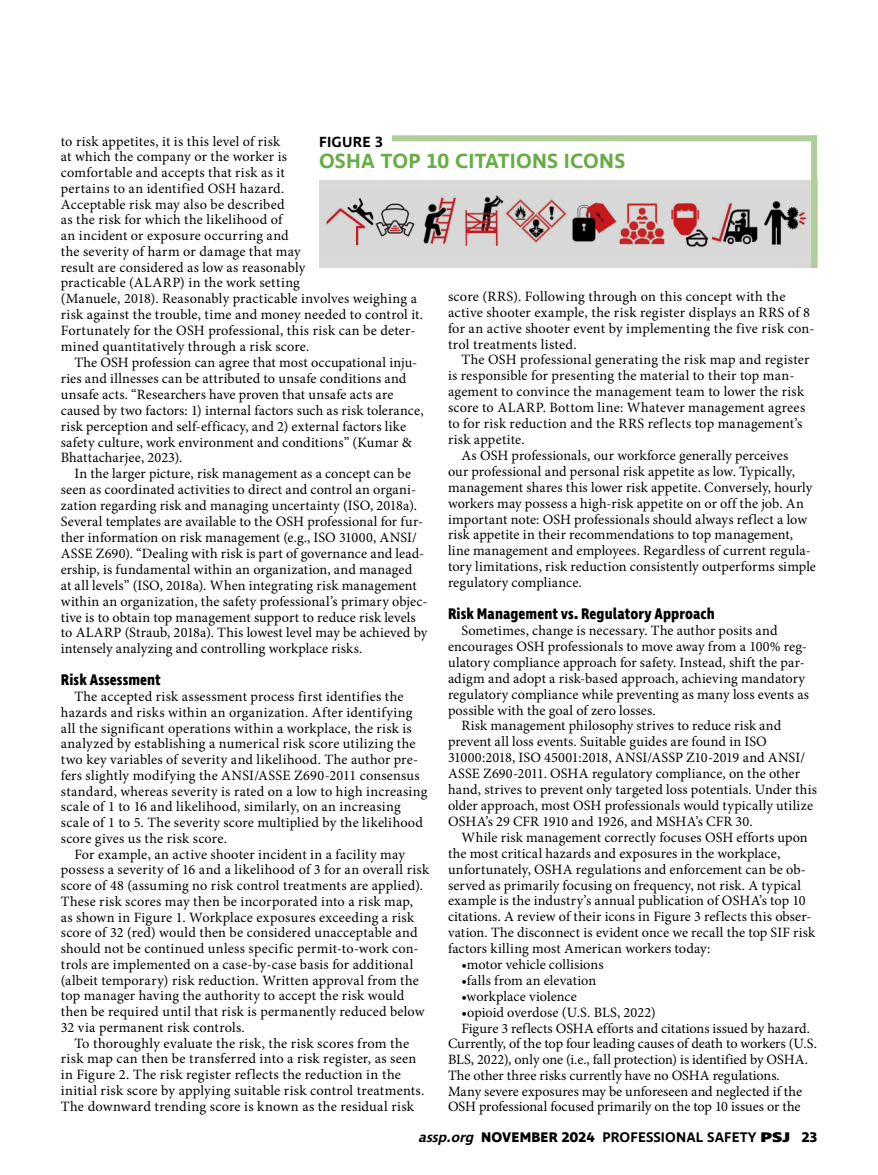
<style>
.page{position:relative;width:878px;height:1175px;background:#fff}
.page>*{position:absolute;margin:0;border:0;box-sizing:border-box;transform-origin:0 0}
.t1{font:600 21px "Ingra";letter-spacing:.01em;color:#67ad45}
.t2{font:700 15.75px "Ingra Cd";letter-spacing:.005em;color:#000}
.t3{font:600 15px "Ingra";letter-spacing:.015em;color:#000}
.t4{font:14.25px/15.9px "Minion Pro";letter-spacing:.01em;color:#000}
.t5{font:14.25px "Minion Pro";letter-spacing:-.01em;color:#000}
.t6{font:14.25px "Minion Pro";letter-spacing:.03em;color:#000}
.t7{font:600 14.25px "Ingra";letter-spacing:.01em;color:#000}
.s1{font-style:italic}
.s2{font-weight:700}
.s3{font-weight:800}
</style>
<div class="page">
<div style="left:319px;top:181px;width:498px;height:87px;background:#d9d9d7"></div>
<div style="left:392px;top:135px;width:425px;height:6px;background:#b0ce98"></div>
<div style="left:811px;top:135px;width:6px;height:133px;background:#b0ce98"></div>
<img style="left:326px;top:195px;width:481px;height:52px">
<p class="t4" style="left:61px;top:133px;width:364px">to risk appetites, it is this level of risk<br>at which the company or the worker is<br>comfortable and accepts that risk as it<br>pertains to an identified OSH hazard.<br>Acceptable risk may also be described<br>as the risk for which the likelihood of<br>an incident or exposure occurring and<br>the severity of harm or damage that may<br>result are considered as low as reasonably<br>practicable (ALARP) in the work setting<br>(Manuele, 2018). Reasonably practicable involves weighing a risk against the trouble, time and money needed to control it.<br>Fortunately for the OSH professional, this risk can be deter&shy;mined quantitatively through a risk score.</p>
<p class="t4" style="left:61px;top:354px;width:364px;text-indent:13px">The OSH profession can agree that most occupational inju&shy;ries and illnesses can be attributed to unsafe conditions and unsafe acts. “Researchers have proven that unsafe acts are caused by two factors: 1) internal factors such as risk tolerance, risk perception and self-efficacy, and 2) external factors like safety culture, work environment and conditions” (Kumar &amp; Bhattacharjee, 2023).</p>
<p class="t4" style="left:61px;top:466px;width:368px;text-indent:13px">In the larger picture, risk management as a concept can be seen as coordinated activities to direct and control an organi&shy;zation regarding risk and managing uncertainty (ISO, 2018a).<br>Several templates are available to the OSH professional for fur&shy;ther information on risk management (e.g., ISO 31000, ANSI/ ASSE Z690). “Dealing with risk is part of governance and lead&shy;ership, is fundamental within an organization, and managed<br>at all levels” (ISO, 2018a). When integrating risk management within an organization, the safety professional’s primary objec&shy;tive is to obtain top management support to reduce risk levels to ALARP (Straub, 2018a). This lowest level may be achieved by intensely analyzing and controlling workplace risks.</p>
<p class="t2" style="left:61px;top:670px;width:102px">Risk Assessment</p>
<p class="t4" style="left:74px;top:688px;width:331px">The accepted risk assessment process first identifies the</p>
<p class="t6" style="left:61px;top:702px;width:353px">hazards and risks within an organization. After identifying</p>
<p class="t4" style="left:61px;top:720px;width:352px">all the significant operations within a workplace, the risk is</p>
<p class="t4" style="left:61px;top:736px;width:356px">analyzed by establishing a numerical risk score utilizing the</p>
<p class="t4" style="left:61px;top:751px;width:359px">two key variables of severity and likelihood. The author pre-</p>
<p class="t4" style="left:61px;top:767px;width:360px">fers slightly modifying the ANSI/ASSE Z690-2011 consensus</p>
<p class="t4" style="left:61px;top:783px;width:368px">standard, whereas severity is rated on a low to high increasing</p>
<p class="t4" style="left:61px;top:799px;width:341px">scale of 1 to 16 and likelihood, similarly, on an increasing</p>
<p class="t4" style="left:61px;top:814px;width:363px">scale of 1 to 5. The severity score multiplied by the likelihood</p>
<p class="t4" style="left:61px;top:830px;width:168px">score gives us the risk score.</p>
<p class="t4" style="left:74px;top:846px;width:332px">For example, an active shooter incident in a facility may</p>
<p class="t4" style="left:61px;top:862px;width:370px">possess a severity of 16 and a likelihood of 3 for an overall risk</p>
<p class="t4" style="left:61px;top:877px;width:364px">score of 48 (assuming no risk control treatments are applied).</p>
<p class="t4" style="left:61px;top:893px;width:354px">These risk scores may then be incorporated into a risk map,</p>
<p class="t4" style="left:61px;top:909px;width:355px">as shown in Figure 1. Workplace exposures exceeding a risk</p>
<p class="t4" style="left:61px;top:925px;width:358px">score of 32 (red) would then be considered unacceptable and</p>
<p class="t4" style="left:61px;top:940px;width:359px">should not be continued unless specific permit-to-work con-</p>
<p class="t4" style="left:61px;top:956px;width:354px">trols are implemented on a case-by-case basis for additional</p>
<p class="t4" style="left:61px;top:972px;width:359px">(albeit temporary) risk reduction. Written approval from the</p>
<p class="t4" style="left:61px;top:988px;width:345px">top manager having the authority to accept the risk would</p>
<p class="t4" style="left:61px;top:1003px;width:365px">then be required until that risk is permanently reduced below</p>
<p class="t4" style="left:61px;top:1019px;width:185px">32 via permanent risk controls.</p>
<p class="t4" style="left:74px;top:1035px;width:336px">To thoroughly evaluate the risk, the risk scores from the</p>
<p class="t4" style="left:61px;top:1051px;width:357px">risk map can then be transferred into a risk register, as seen</p>
<p class="t4" style="left:61px;top:1066px;width:341px">in Figure 2. The risk register reflects the reduction in the</p>
<p class="t4" style="left:61px;top:1082px;width:365px">initial risk score by applying suitable risk control treatments.</p>
<p class="t4" style="left:61px;top:1098px;width:355px">The downward trending score is known as the residual risk</p>
<p class="t3" style="left:319px;top:132px;width:66px">FIGURE 3</p>
<h1 class="t1" style="left:319px;top:148px;width:308px">OSHA TOP 10 CITATIONS ICONS</h1>
<p class="t4" style="left:448px;top:288px;width:368px">score (RRS). Following through on this concept with the active shooter example, the risk register displays an RRS of 8 for an active shooter event by implementing the five risk con&shy;trol treatments listed.</p>
<p class="t4" style="left:448px;top:352px;width:363px;text-indent:13px">The OSH professional generating the risk map and register is responsible for presenting the material to their top man&shy;agement to convince the management team to lower the risk score to ALARP. Bottom line: Whatever management agrees to for risk reduction and the RRS reflects top management’s risk appetite.</p>
<p class="t4" style="left:448px;top:447px;width:369px;text-indent:13px">As OSH professionals, our workforce generally perceives<br>our professional and personal risk appetite as low. Typically, management shares this lower risk appetite. Conversely, hourly workers may possess a high-risk appetite on or off the job. An important note: OSH professionals should always reflect a low risk appetite in their recommendations to top management, line management and employees. Regardless of current regula&shy;tory limitations, risk reduction consistently outperforms simple regulatory compliance.</p>
<p class="t2" style="left:448px;top:604px;width:268px">Risk Management vs. Regulatory Approach</p>
<p class="t4" style="left:461px;top:622px;width:317px">Sometimes, change is necessary. The author posits and</p>
<p class="t4" style="left:448px;top:638px;width:360px">encourages OSH professionals to move away from a 100% reg-</p>
<p class="t4" style="left:448px;top:654px;width:358px">ulatory compliance approach for safety. Instead, shift the par-</p>
<p class="t4" style="left:448px;top:670px;width:358px">adigm and adopt a risk-based approach, achieving mandatory</p>
<p class="t4" style="left:448px;top:686px;width:362px">regulatory compliance while preventing as many loss events as</p>
<p class="t4" style="left:448px;top:702px;width:209px">possible with the goal of zero losses.</p>
<p class="t4" style="left:461px;top:718px;width:321px">Risk management philosophy strives to reduce risk and</p>
<p class="t4" style="left:448px;top:734px;width:320px">prevent all loss events. Suitable guides are found in ISO</p>
<p class="t4" style="left:448px;top:750px;width:358px">31000:2018, ISO 45001:2018, ANSI/ASSP Z10-2019 and ANSI/</p>
<p class="t4" style="left:448px;top:765px;width:353px">ASSE Z690-2011. OSHA regulatory compliance, on the other</p>
<p class="t4" style="left:448px;top:781px;width:370px">hand, strives to prevent only targeted loss potentials. Under this</p>
<p class="t4" style="left:448px;top:797px;width:366px">older approach, most OSH professionals would typically utilize</p>
<p class="t4" style="left:448px;top:813px;width:306px">OSHA’s 29 CFR 1910 and 1926, and MSHA’s CFR 30.</p>
<p class="t4" style="left:461px;top:829px;width:347px">While risk management correctly focuses OSH efforts upon</p>
<p class="t4" style="left:448px;top:845px;width:334px">the most critical hazards and exposures in the workplace,</p>
<p class="t4" style="left:448px;top:861px;width:359px">unfortunately, OSHA regulations and enforcement can be ob-</p>
<p class="t4" style="left:448px;top:877px;width:355px">served as primarily focusing on frequency, not risk. A typical</p>
<p class="t4" style="left:448px;top:893px;width:359px">example is the industry’s annual publication of OSHA’s top 10</p>
<p class="t4" style="left:448px;top:909px;width:365px">citations. A review of their icons in Figure 3 reflects this obser-</p>
<p class="t4" style="left:448px;top:924px;width:368px">vation. The disconnect is evident once we recall the top SIF risk</p>
<p class="t4" style="left:448px;top:940px;width:264px">factors killing most American workers today:</p>
<p class="t4" style="left:461px;top:956px;width:144px">•motor vehicle collisions</p>
<p class="t4" style="left:461px;top:972px;width:136px">•falls from an elevation</p>
<p class="t4" style="left:461px;top:988px;width:117px">•workplace violence</p>
<p class="t4" style="left:461px;top:1004px;width:195px">•opioid overdose (U.S. BLS, 2022)</p>
<p class="t4" style="left:461px;top:1020px;width:350px">Figure 3 reflects OSHA efforts and citations issued by hazard.</p>
<p class="t5" style="left:448px;top:1034px;width:370px">Currently, of the top four leading causes of death to workers (U.S.</p>
<p class="t4" style="left:448px;top:1051px;width:361px">BLS, 2022), only one (i.e., fall protection) is identified by OSHA.</p>
<p class="t4" style="left:448px;top:1067px;width:333px">The other three risks currently have no OSHA regulations.</p>
<p class="t4" style="left:448px;top:1083px;width:355px">Many severe exposures may be unforeseen and neglected if the</p>
<p class="t4" style="left:448px;top:1098px;width:354px">OSH professional focused primarily on the top 10 issues or the</p>
<p class="t7" style="left:418px;top:1128px;width:400px"><span class="s1">assp.org</span> <span class="s2">NOVEMBER 2024</span> PROFESSIONAL SAFETY <span class="s3">PSJ</span> <span class="s2">23</span></p>
</div>
